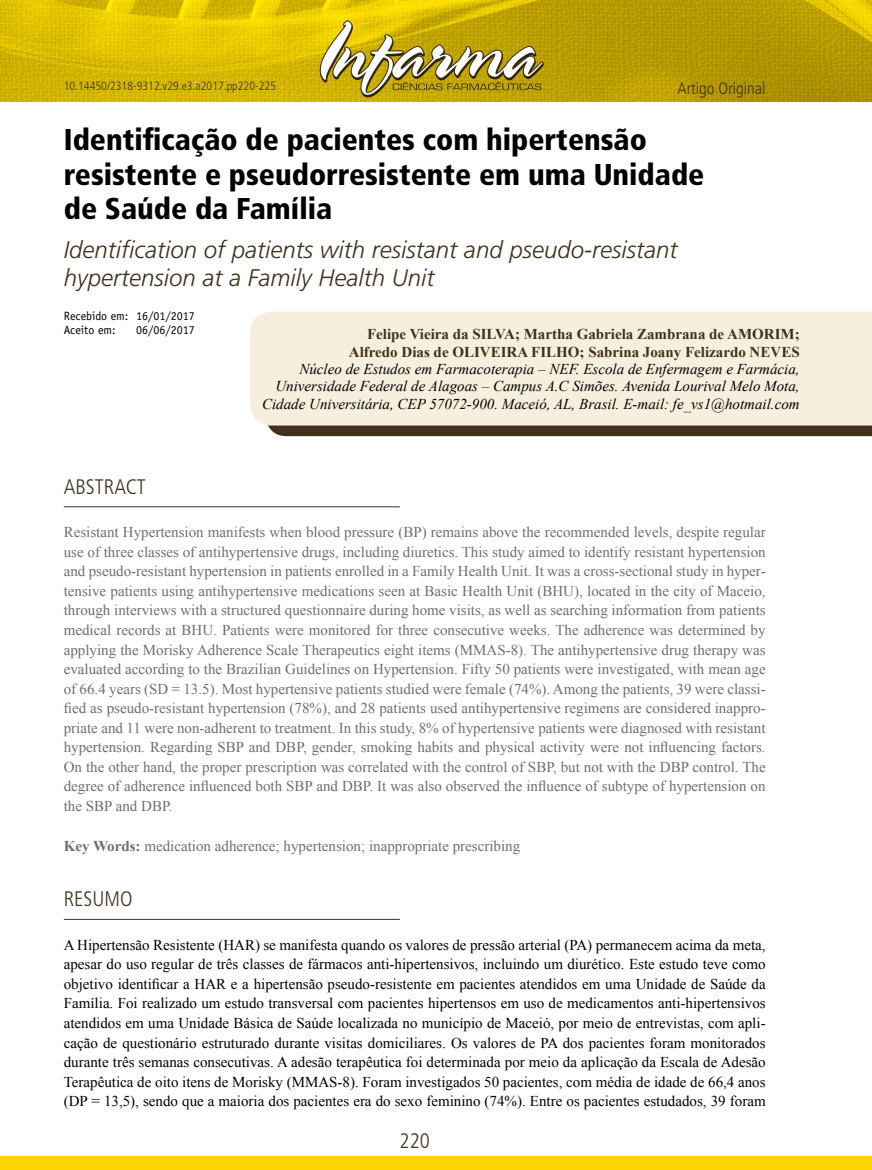
<style>
.page{position:relative;width:872px;height:1170px;background:#fff}
.page>*{position:absolute;margin:0;border:0;box-sizing:border-box;transform-origin:0 0}
.t1{font:900 condensed 30px/34.5px "Frutiger";color:#000}
.t2{font:italic 300 24px/27.6px "Frutiger";color:#41311c}
.t3{font:300 condensed 21px "Frutiger";color:#41311c}
.t4{font:300 condensed 16.5px "Frutiger";color:#41311c}
.t5{font:15px/19.5px "Times New Roman";color:#6f6f6f;text-align:justify}
.t6{font:15px/19.5px "Times New Roman";color:#000;text-align:justify}
.t7{font:italic 15px/17.2px "Times New Roman";color:#000;text-align:right}
.t8{font:700 15px/17.2px "Times New Roman";color:#41311c;text-align:right}
.t9{font:300 condensed 12px "Frutiger";color:#41311c}
.t10{font:12px/13.8px "Officina Sans Std";color:#000}
.s1{font-weight:700}
</style>
<div class="page">
<img style="left:0;top:0;width:872px;height:101px">
<div style="left:0;top:1155px;width:872px;height:14px;background:#ffd500"></div>
<svg style="left:319px;top:20px;width:225px;height:77px"></svg>
<hr style="left:64px;top:506px;width:336px;height:1px;background:#41311c">
<hr style="left:64px;top:919px;width:336px;height:1px;background:#41311c">
<svg style="left:268px;top:425px;width:604px;height:11px;background:#4b3b27"></svg>
<div style="left:250px;top:312px;width:622px;height:113px;background:#f7efdd"></div>
<p class="t4" style="left:677px;top:79px;width:90px">Artigo Original</p>
<p class="t9" style="left:64px;top:79px;width:214px">10.14450/2318-9312.v29.e3.a2017.pp220-225</p>
<h1 class="t1" style="left:64px;top:122px;width:642px">Identificação de pacientes com hipertensão resistente e pseudorresistente em uma Unidade de Saúde da Família</h1>
<h2 class="t2" style="left:64px;top:237px;width:615px">Identification of patients with resistant and pseudo-resistant hypertension at a Family Health Unit</h2>
<p class="t10" style="left:64px;top:309px;width:132px">Recebido em: 16/01/2017<br>Aceito em:</p>
<p class="t10" style="left:136px;top:323px;width:60px">06/06/2017</p>
<p class="t8" style="left:349px;top:325px;width:452px">Felipe Vieira da SILVA; Martha Gabriela Zambrana de AMORIM;<br>Alfredo Dias de OLIVEIRA FILHO; Sabrina Joany Felizardo NEVES</p>
<p class="t7" style="left:262px;top:360px;width:539px">Núcleo de Estudos em Farmacoterapia – NEF. Escola de Enfermagem e Farmácia,<br>Universidade Federal de Alagoas – Campus A.C Simões. Avenida Lourival Melo Mota,<br>Cidade Universitária, CEP 57072-900. Maceió, AL, Brasil. E-mail: fe_vs1@hotmail.com</p>
<h3 class="t3" style="left:64px;top:474px;width:84px">ABSTRACT</h3>
<p class="t5" style="left:64px;top:522px;width:703px">Resistant Hypertension manifests when blood pressure (BP) remains above the recommended levels, despite regular use of three classes of antihypertensive drugs, including diuretics. This study aimed to identify resistant hypertension and pseudo-resistant hypertension in patients enrolled in a Family Health Unit. It was a cross-sectional study in hyper&shy;tensive patients using antihypertensive medications seen at Basic Health Unit (BHU), located in the city of Maceio, through interviews with a structured questionnaire during home visits, as well as searching information from patients medical records at BHU. Patients were monitored for three consecutive weeks. The adherence was determined by applying the Morisky Adherence Scale Therapeutics eight items (MMAS-8). The antihypertensive drug therapy was evaluated according to the Brazilian Guidelines on Hypertension. Fifty 50 patients were investigated, with mean age of 66.4 years (SD = 13.5). Most hypertensive patients studied were female (74%). Among the patients, 39 were classi&shy;fied as pseudo-resistant hypertension (78%), and 28 patients used antihypertensive regimens are considered inappro&shy;priate and 11 were non-adherent to treatment. In this study, 8% of hypertensive patients were diagnosed with resistant hypertension. Regarding SBP and DBP, gender, smoking habits and physical activity were not influencing factors.<br>On the other hand, the proper prescription was correlated with the control of SBP, but not with the DBP control. The degree of adherence influenced both SBP and DBP. It was also observed the influence of subtype of hypertension on the SBP and DBP.</p>
<p class="t5" style="left:64px;top:835px;width:458px"><span class="s1">Key Words:</span> medication adherence; hypertension; inappropriate prescribing</p>
<h3 class="t3" style="left:64px;top:887px;width:70px">RESUMO</h3>
<p class="t6" style="left:64px;top:934px;width:703px">A Hipertensão Resistente (HAR) se manifesta quando os valores de pressão arterial (PA) permanecem acima da meta, apesar do uso regular de três classes de fármacos anti-hipertensivos, incluindo um diurético. Este estudo teve como objetivo identificar a HAR e a hipertensão pseudo-resistente em pacientes atendidos em uma Unidade de Saúde da Família. Foi realizado um estudo transversal com pacientes hipertensos em uso de medicamentos anti-hipertensivos atendidos em uma Unidade Básica de Saúde localizada no município de Maceió, por meio de entrevistas, com apli&shy;cação de questionário estruturado durante visitas domiciliares. Os valores de PA dos pacientes foram monitorados durante três semanas consecutivas. A adesão terapêutica foi determinada por meio da aplicação da Escala de Adesão Terapêutica de oito itens de Morisky (MMAS-8). Foram investigados 50 pacientes, com média de idade de 66,4 anos (DP = 13,5), sendo que a maioria dos pacientes era do sexo feminino (74%). Entre os pacientes estudados, 39 foram</p>
<h3 class="t3" style="left:399px;top:1128px;width:32px">220</h3>
</div>
